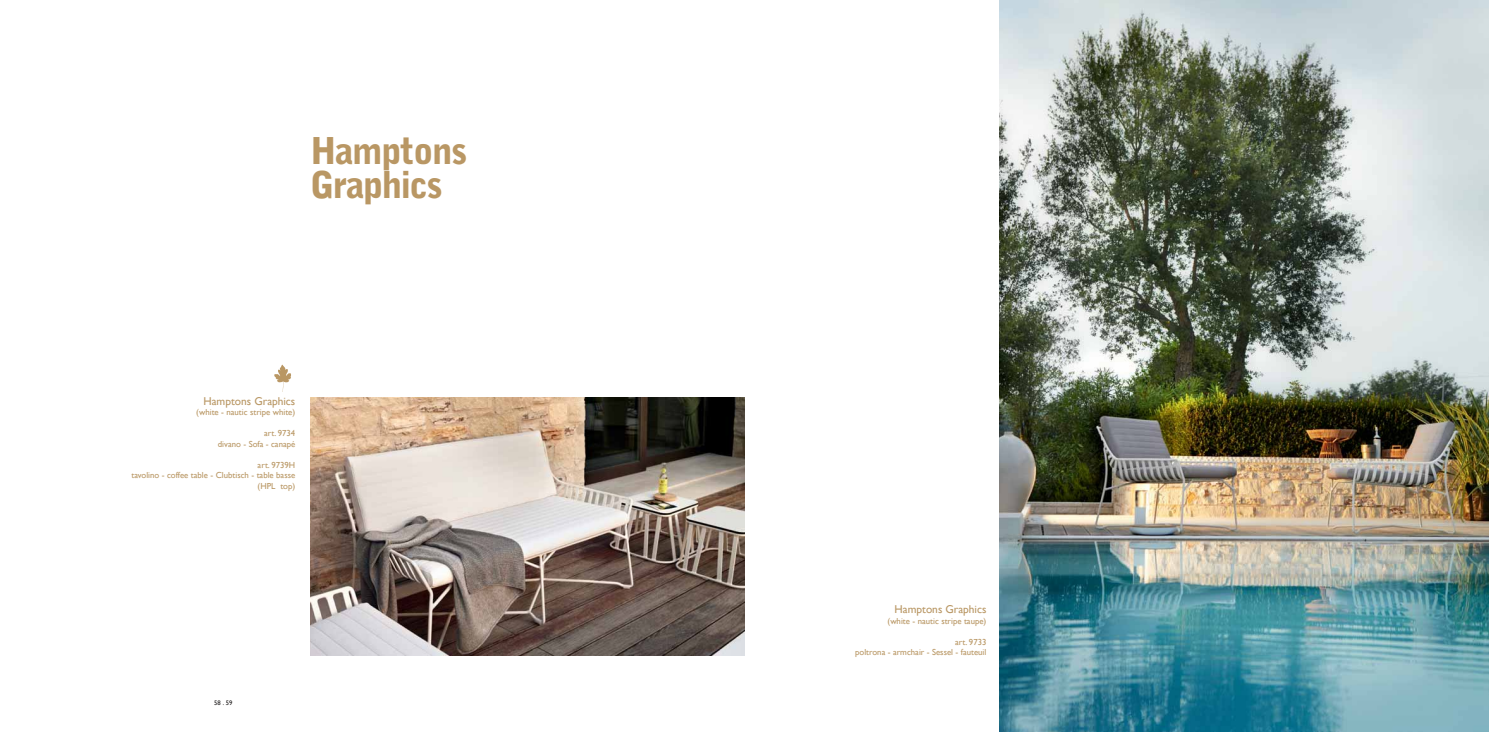
<style>
.page{position:relative;width:1489px;height:732px;background:#fff}
.page>*{position:absolute;margin:0;border:0;box-sizing:border-box;transform-origin:0 0}
.t1{font:900 36.75px/34.1px "Bell Gothic Std";letter-spacing:-.04em;color:#b99764}
.t2{font:11.38px "Gill Sans";color:#b99764}
.t3{font:8.75px/10.5px "Gill Sans";color:#b99764;text-align:right}
.t4{font:6.56px "Gill Sans";color:#221f1f}
</style>
<div class="page">
<img style="left:999px;top:0;width:489px;height:732px">
<img style="left:310px;top:397px;width:434px;height:258px">
<svg style="left:274px;top:365px;width:17px;height:27px"></svg>
<h1 class="t1" style="left:310px;top:134px;width:159px">Hamptons<br>Graphics</h1>
<h2 class="t2" style="left:203px;top:394px;width:93px">Hamptons Graphics</h2>
<p class="t3" style="left:196px;top:407px;width:100px">(white - nautic stripe white)</p>
<p class="t3" style="left:218px;top:428px;width:79px">art. 9734<br>divano - Sofa - canapé</p>
<p class="t3" style="left:131px;top:459px;width:165px">art. 9739H<br>tavolino - coffee table - Clubtisch - table basse (HPL top)</p>
<p class="t4" style="left:214px;top:698px;width:20px">58 . 59</p>
<h2 class="t2" style="left:894px;top:602px;width:93px">Hamptons Graphics</h2>
<p class="t3" style="left:887px;top:615px;width:100px">(white - nautic stripe taupe)</p>
<p class="t3" style="left:855px;top:636px;width:133px">art. 9733<br>poltrona - armchair - Sessel - fauteuil</p>
</div>
